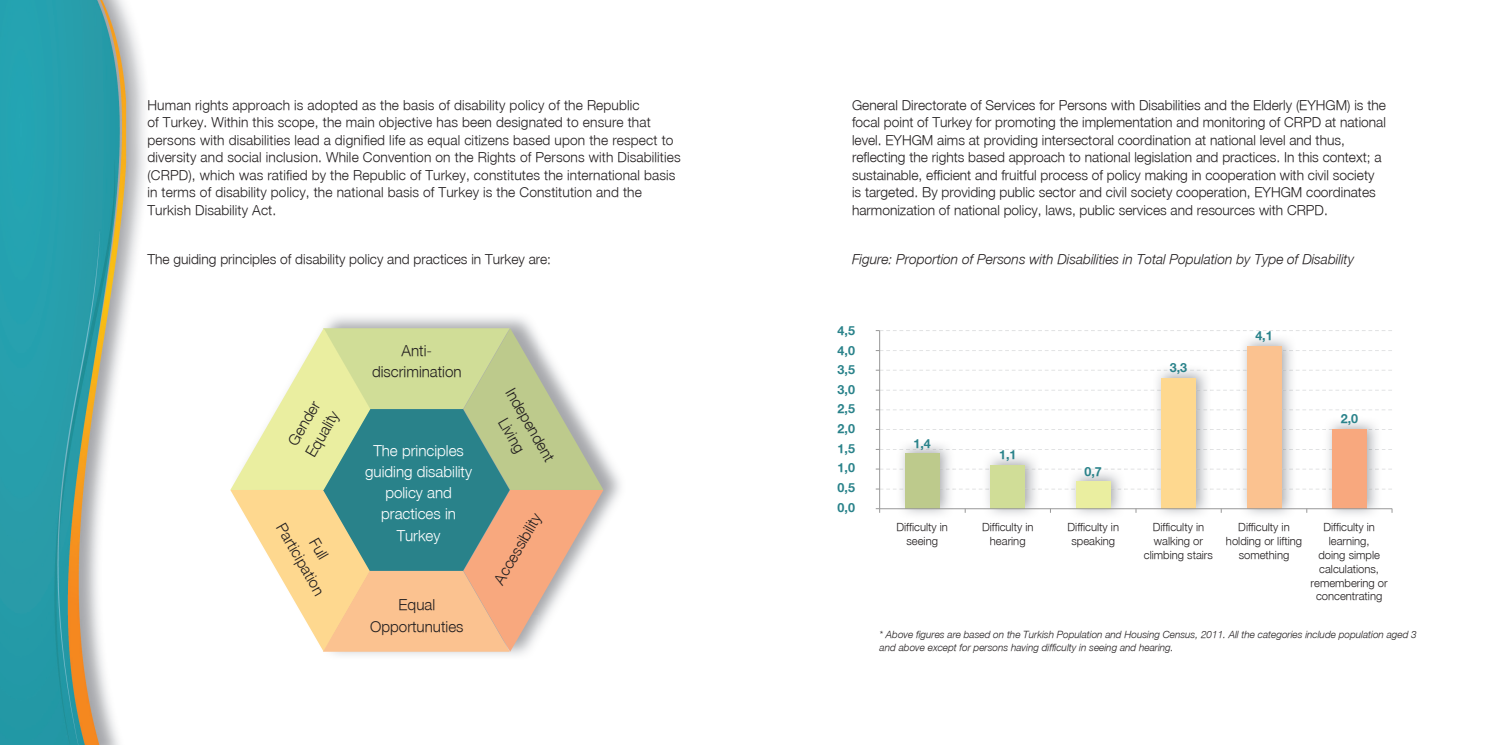
<style>
.page{position:relative;width:1489px;height:745px;background:#fff}
.page>*{position:absolute;margin:0;border:0;box-sizing:border-box;transform-origin:0 0}
.t1{font:300 15.12px/21.2px "Helvetica Neue";color:#231f20;text-align:center}
.t2{font:300 15.12px/21.2px "Helvetica Neue";color:#fff;text-align:center}
.t3{font:300 13.75px/17.5px "Helvetica Neue";color:#231f20}
.t4{font:italic 300 13.75px "Helvetica Neue";color:#231f20}
.t5{font:700 12.5px/19.6px "Helvetica Neue";color:#29828a;text-align:justify}
.t6{font:300 11.25px/13.8px "Helvetica Neue";color:#231f20;text-align:center}
.t7{font:italic 300 10px/12.5px "Helvetica Neue";color:#231f20}
</style>
<div class="page">
<img style="left:0;top:0;width:1393px;height:744px">
<img style="left:231px;top:312px;width:394px;height:347px">
<svg style="left:230px;top:328px;width:373px;height:323px"></svg>
<img style="left:896px;top:440px;width:58px;height:79px">
<div style="left:905px;top:453px;width:34px;height:55px;background:#bdca8c"></div>
<img style="left:982px;top:452px;width:57px;height:67px">
<div style="left:990px;top:465px;width:34px;height:43px;background:#d0dd97"></div>
<img style="left:1067px;top:467px;width:58px;height:52px">
<div style="left:1076px;top:480px;width:34px;height:28px;background:#eaeea0"></div>
<img style="left:1153px;top:365px;width:57px;height:154px">
<div style="left:1161px;top:378px;width:34px;height:130px;background:#fed88f"></div>
<img style="left:1238px;top:333px;width:57px;height:186px">
<div style="left:1246px;top:346px;width:34px;height:162px;background:#fbc290"></div>
<img style="left:1323px;top:416px;width:58px;height:103px">
<div style="left:1332px;top:429px;width:34px;height:79px;background:#f8a87e"></div>
<hr style="left:879px;top:330px;width:1px;height:178px;background:#989898">
<svg style="left:875px;top:488px;width:516px;height:1px"></svg>
<svg style="left:875px;top:468px;width:516px;height:1px"></svg>
<svg style="left:875px;top:448px;width:516px;height:1px"></svg>
<svg style="left:875px;top:428px;width:516px;height:2px"></svg>
<svg style="left:875px;top:409px;width:516px;height:1px"></svg>
<svg style="left:875px;top:389px;width:516px;height:1px"></svg>
<svg style="left:875px;top:369px;width:516px;height:1px"></svg>
<svg style="left:875px;top:350px;width:516px;height:1px"></svg>
<svg style="left:875px;top:330px;width:516px;height:1px"></svg>
<hr style="left:879px;top:508px;width:512px;height:1px;background:#989898">
<svg style="left:875px;top:508px;width:5px;height:4px"></svg>
<p class="t3" style="left:147px;top:96px;width:534px">Human rights approach is adopted as the basis of disability policy of the Republic<br>of Turkey. Within this scope, the main objective has been designated to ensure that persons with disabilities lead a dignified life as equal citizens based upon the respect to diversity and social inclusion. While Convention on the Rights of Persons with Disabilities (CRPD), which was ratified by the Republic of Turkey, constitutes the international basis in terms of disability policy, the national basis of Turkey is the Constitution and the Turkish Disability Act.</p>
<p class="t3" style="left:147px;top:250px;width:405px">The guiding principles of disability policy and practices in Turkey are:</p>
<p class="t1" style="left:282px;top:439px;width:52px;text-align:left;rotate:-60deg">Gender<br>Equality</p>
<p class="t1" style="left:308px;top:507px;width:82px;rotate:60deg">Full<br>Participation</p>
<p class="t1" style="left:372px;top:339px;width:91px">Anti&shy;discrimination</p>
<p class="t2" style="left:365px;top:439px;width:108px">The principles guiding disability policy and practices in<br>Turkey</p>
<p class="t1" style="left:370px;top:593px;width:95px">Equal<br>Opportunuties</p>
<p class="t1" style="left:519px;top:383px;width:83px;rotate:60deg">Independent<br>Living</p>
<p class="t1" style="left:488px;top:577px;width:81px;rotate:-60deg">Accessibility</p>
<p class="t3" style="left:852px;top:96px;width:535px">General Directorate of Services for Persons with Disabilities and the Elderly (EYHGM) is the focal point of Turkey for promoting the implementation and monitoring of CRPD at national level. EYHGM aims at providing intersectoral coordination at national level and thus, reflecting the rights based approach to national legislation and practices. In this context; a sustainable, efficient and fruitful process of policy making in cooperation with civil society is targeted. By providing public sector and civil society cooperation, EYHGM coordinates harmonization of national policy, laws, public services and resources with CRPD.</p>
<p class="t4" style="left:852px;top:251px;width:503px">Figure: Proportion of Persons with Disabilities in Total Population by Type of Disability</p>
<p class="t5" style="left:837px;top:320px;width:19px">4,5<br>4,0<br>3,5<br>3,0<br>2,5<br>2,0<br>1,5<br>1,0<br>0,5<br>0,0</p>
<p class="t5" style="left:913px;top:433px;width:19px">1,4</p>
<p class="t5" style="left:999px;top:443px;width:19px">1,1</p>
<p class="t5" style="left:1084px;top:460px;width:19px">0,7</p>
<p class="t5" style="left:1169px;top:357px;width:19px">3,3</p>
<p class="t5" style="left:1255px;top:325px;width:19px">4,1</p>
<p class="t5" style="left:1340px;top:408px;width:19px">2,0</p>
<p class="t6" style="left:896px;top:520px;width:53px">Difficulty in seeing</p>
<p class="t6" style="left:982px;top:520px;width:53px">Difficulty in hearing</p>
<p class="t6" style="left:1067px;top:520px;width:53px">Difficulty in speaking</p>
<p class="t6" style="left:1143px;top:520px;width:70px">Difficulty in walking or climbing stairs</p>
<p class="t6" style="left:1225px;top:520px;width:78px">Difficulty in holding or lifting something</p>
<p class="t6" style="left:1310px;top:520px;width:79px">Difficulty in learning,<br>doing simple calculations, remembering or concentrating</p>
<p class="t7" style="left:879px;top:628px;width:538px">* Above figures are based on the Turkish Population and Housing Census, 2011. All the categories include population aged 3 and above except for persons having difficulty in seeing and hearing.</p>
</div>
